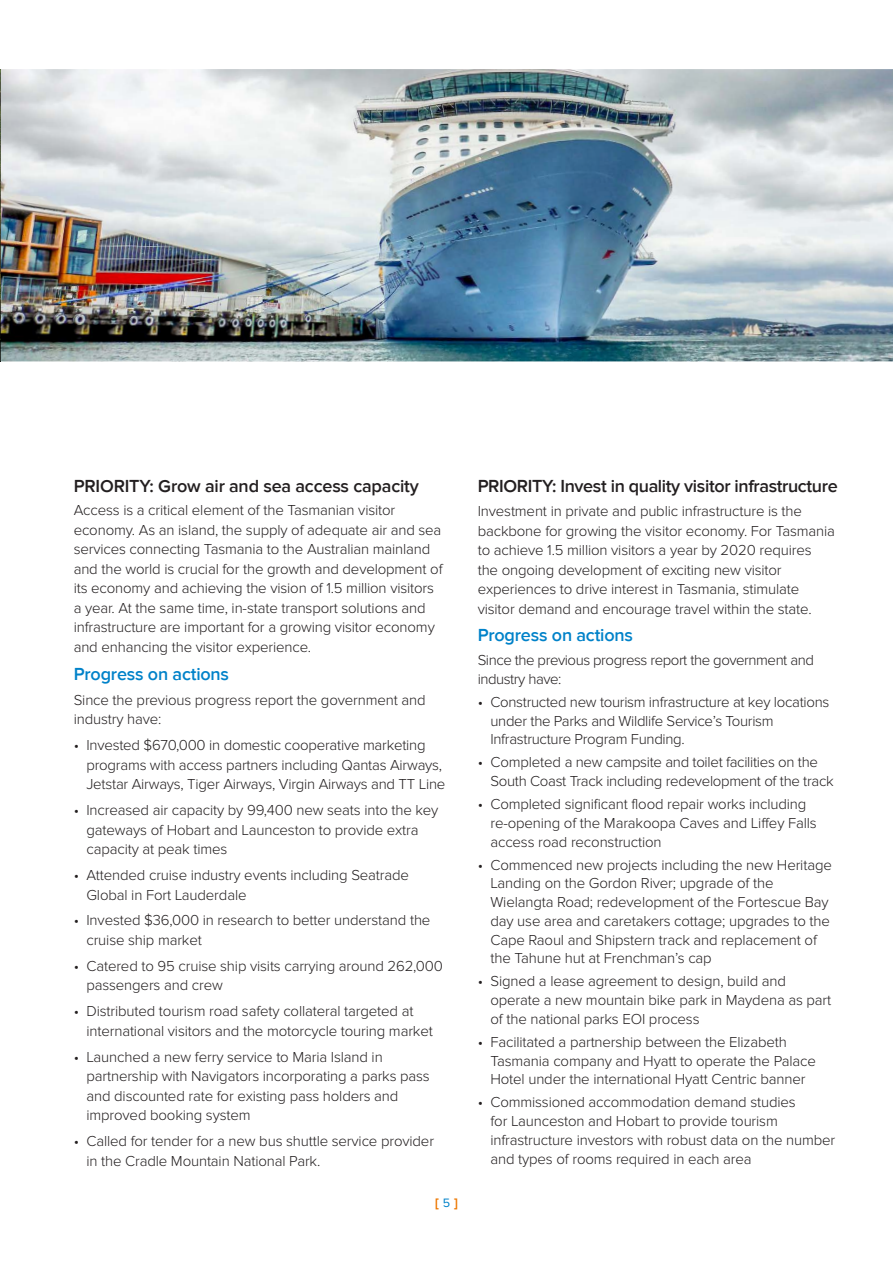
<style>
.page{position:relative;width:893px;height:1263px;background:#fff}
.page>*{position:absolute;margin:0;border:0;box-sizing:border-box;transform-origin:0 0}
.t1{font:600 18px "Proxima Nova";letter-spacing:-.02em;color:#231f20}
.t2{font:600 18px "Proxima Nova";letter-spacing:-.01em;color:#0082c9}
.t3{font:300 15px/19.5px "Proxima Nova";letter-spacing:-.01em;color:#231f20}
.t4{font:300 15px/18.8px "Proxima Nova";letter-spacing:-.03em;color:#231f20}
.t5{font:12.6px "Proxima Nova Extrabld";color:#ed7700}
.s1{font-family:"Proxima Nova";color:#0082c9}
</style>
<div class="page">
<img style="left:0;top:69px;width:893px;height:292px">
<p class="t1" style="left:74px;top:475px;width:347px">PRIORITY: Grow air and sea access capacity</p>
<p class="t3" style="left:74px;top:501px;width:370px">Access is a critical element of the Tasmanian visitor economy. As an island, the supply of adequate air and sea services connecting Tasmania to the Australian mainland and the world is crucial for the growth and development of its economy and achieving the vision of 1.5 million visitors a year. At the same time, in-state transport solutions and infrastructure are important for a growing visitor economy and enhancing the visitor experience.</p>
<p class="t2" style="left:74px;top:664px;width:157px">Progress on actions</p>
<p class="t3" style="left:74px;top:690px;width:353px">Since the previous progress report the government and industry have:</p>
<p class="t3" style="left:86px;top:736px;width:360px;text-indent:-13px">• Invested $670,000 in domestic cooperative marketing programs with access partners including Qantas Airways,<br>Jetstar Airways, Tiger Airways, Virgin Airways and TT Line</p>
<p class="t3" style="left:86px;top:801px;width:354px;text-indent:-13px">• Increased air capacity by 99,400 new seats into the key gateways of Hobart and Launceston to provide extra capacity at peak times</p>
<p class="t3" style="left:86px;top:865px;width:324px;text-indent:-13px">• Attended cruise industry events including Seatrade<br>Global in Fort Lauderdale</p>
<p class="t3" style="left:86px;top:911px;width:345px;text-indent:-13px">• Invested $36,000 in research to better understand the cruise ship market</p>
<p class="t3" style="left:86px;top:956px;width:358px;text-indent:-13px">• Catered to 95 cruise ship visits carrying around 262,000 passengers and crew</p>
<p class="t3" style="left:86px;top:1002px;width:348px;text-indent:-13px">• Distributed tourism road safety collateral targeted at international visitors and the motorcycle touring market</p>
<p class="t3" style="left:86px;top:1047px;width:345px;text-indent:-13px">• Launched a new ferry service to Maria Island in partnership with Navigators incorporating a parks pass and discounted rate for existing pass holders and improved booking system</p>
<p class="t3" style="left:86px;top:1131px;width:349px;text-indent:-13px">• Called for tender for a new bus shuttle service provider in the Cradle Mountain National Park.</p>
<p class="t5" style="left:435px;top:1196px;width:24px">[ <span class="s1">5</span> ]</p>
<p class="t1" style="left:478px;top:475px;width:361px">PRIORITY: Invest in quality visitor infrastructure</p>
<p class="t3" style="left:478px;top:501px;width:359px">Investment in private and public infrastructure is the backbone for growing the visitor economy. For Tasmania to achieve 1.5 million visitors a year by 2020 requires the ongoing development of exciting new visitor experiences to drive interest in Tasmania, stimulate visitor demand and encourage travel within the state.</p>
<p class="t2" style="left:478px;top:625px;width:157px">Progress on actions</p>
<p class="t4" style="left:478px;top:651px;width:338px">Since the previous progress report the government and industry have:</p>
<p class="t3" style="left:490px;top:693px;width:340px;line-height:18.8px;text-indent:-13px">• Constructed new tourism infrastructure at key locations under the Parks and Wildlife Service’s Tourism<br>Infrastructure Program Funding.</p>
<p class="t3" style="left:490px;top:753px;width:345px;line-height:18.8px;text-indent:-13px">• Completed a new campsite and toilet facilities on the<br>South Coast Track including redevelopment of the track</p>
<p class="t3" style="left:490px;top:795px;width:328px;line-height:18.8px;text-indent:-13px">• Completed significant flood repair works including re-opening of the Marakoopa Caves and Liffey Falls access road reconstruction</p>
<p class="t3" style="left:490px;top:855px;width:343px;line-height:18.8px;text-indent:-13px">• Commenced new projects including the new Heritage Landing on the Gordon River; upgrade of the Wielangta Road; redevelopment of the Fortescue Bay day use area and caretakers cottage; upgrades to the Cape Raoul and Shipstern track and replacement of the Tahune hut at Frenchman’s cap</p>
<p class="t3" style="left:490px;top:972px;width:342px;line-height:18.8px;text-indent:-13px">• Signed a lease agreement to design, build and operate a new mountain bike park in Maydena as part of the national parks EOI process</p>
<p class="t3" style="left:490px;top:1033px;width:327px;line-height:18.8px;text-indent:-13px">• Facilitated a partnership between the Elizabeth<br>Tasmania company and Hyatt to operate the Palace<br>Hotel under the international Hyatt Centric banner</p>
<p class="t3" style="left:490px;top:1093px;width:346px;line-height:18.8px;text-indent:-13px">• Commissioned accommodation demand studies<br>for Launceston and Hobart to provide tourism infrastructure investors with robust data on the number and types of rooms required in each area</p>
</div>
